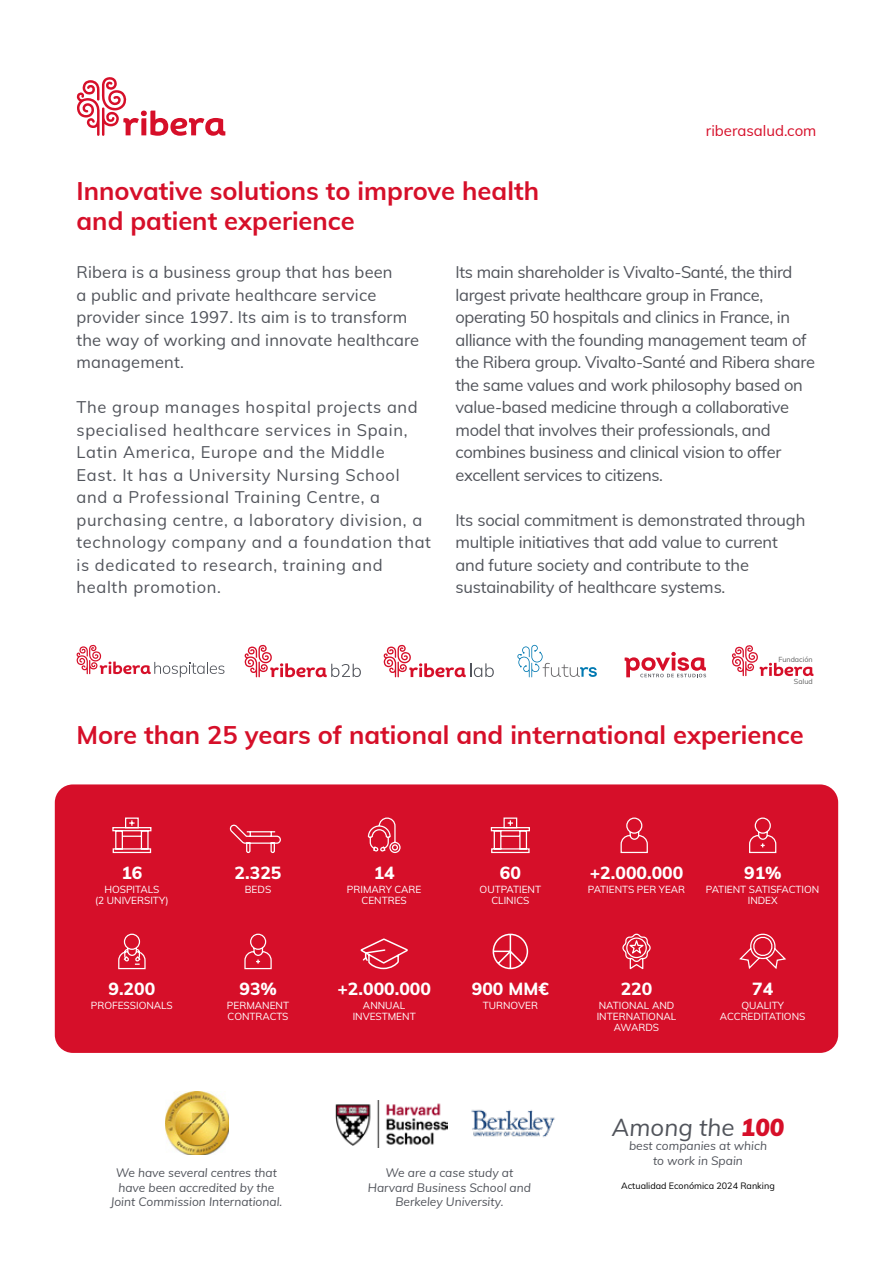
<style>
.page{position:relative;width:893px;height:1263px;background:#fff}
.page>*{position:absolute;margin:0;border:0;box-sizing:border-box;transform-origin:0 0}
.t1{font:700 25.5px/30.6px "Mulish";color:#d60f29}
.t2{font:italic 24px "Mulish";color:#51545b}
.t3{font:800 17.55px "Mulish";color:#fff}
.t4{font:16.5px/22.5px "Mulish";letter-spacing:-.01em;color:#51545b}
.t5{font:16.5px/22.5px "Mulish";letter-spacing:.04em;color:#51545b}
.t6{font:16.5px/22.5px "Mulish";letter-spacing:.01em;color:#51545b}
.t7{font:15px "Mulish";color:#d60f29}
.t8{font:italic 12px/14.4px "Mulish";color:#51545b;text-align:center}
.t9{font:10.05px/11.2px "Mulish";color:#fff;text-align:center}
.t10{font:9px "Mulish";color:#000}
.t11{font:7.2px "Mulish";color:#606060}
.s1{font-weight:900;color:#d60f29}
</style>
<div class="page">
<div style="left:55px;top:784px;width:783px;height:269px;background:#d60f29;border-radius:18px"></div>
<svg style="left:77px;top:77px;width:148px;height:59px"></svg>
<svg style="left:245px;top:645px;width:116px;height:32px"></svg>
<svg style="left:384px;top:645px;width:110px;height:32px"></svg>
<svg style="left:77px;top:645px;width:147px;height:32px"></svg>
<svg style="left:517px;top:645px;width:80px;height:32px"></svg>
<svg style="left:625px;top:652px;width:81px;height:25px"></svg>
<svg style="left:732px;top:645px;width:81px;height:31px"></svg>
<img style="left:166px;top:1092px;width:63px;height:63px">
<svg style="left:118px;top:933px;width:28px;height:37px"></svg>
<svg style="left:244px;top:933px;width:28px;height:37px"></svg>
<svg style="left:749px;top:817px;width:28px;height:37px"></svg>
<svg style="left:620px;top:817px;width:28px;height:37px"></svg>
<svg style="left:112px;top:817px;width:40px;height:37px"></svg>
<svg style="left:490px;top:817px;width:40px;height:37px"></svg>
<svg style="left:229px;top:824px;width:52px;height:30px"></svg>
<svg style="left:367px;top:817px;width:34px;height:37px"></svg>
<svg style="left:622px;top:933px;width:29px;height:37px"></svg>
<svg style="left:739px;top:933px;width:47px;height:36px"></svg>
<svg style="left:492px;top:933px;width:37px;height:37px"></svg>
<svg style="left:360px;top:938px;width:48px;height:32px"></svg>
<img style="left:335px;top:1100px;width:113px;height:47px">
<img style="left:471px;top:1109px;width:84px;height:29px">
<p class="t7" style="left:706px;top:120px;width:112px">riberasalud.com</p>
<h1 class="t1" style="left:77px;top:174px;width:464px">Innovative solutions to improve health and patient experience</h1>
<p class="t6" style="left:77px;top:260px;width:344px">Ribera is a business group that has been<br>a public and private healthcare service provider since 1997. Its aim is to transform the way of working and innovate healthcare management.</p>
<p class="t5" style="left:77px;top:395px;width:356px">The group manages hospital projects and specialised healthcare services in Spain, Latin America, Europe and the Middle<br>East. It has a University Nursing School and a Professional Training Centre, a purchasing centre, a laboratory division, a technology company and a foundation that is dedicated to research, training and health promotion.</p>
<p class="t4" style="left:455px;top:260px;width:361px">Its main shareholder is Vivalto-Santé, the third largest private healthcare group in France, operating 50 hospitals and clinics in France, in alliance with the founding management team of the Ribera group. Vivalto-Santé and Ribera share the same values and work philosophy based on value-based medicine through a collaborative model that involves their professionals, and combines business and clinical vision to offer excellent services to citizens.</p>
<p class="t4" style="left:455px;top:508px;width:351px">Its social commitment is demonstrated through multiple initiatives that add value to current and future society and contribute to the sustainability of healthcare systems.</p>
<p class="t11" style="left:778px;top:654px;width:36px">Fundación</p>
<p class="t11" style="left:794px;top:677px;width:20px">Salud</p>
<h1 class="t1" style="left:77px;top:718px;width:729px">More than 25 years of national and international experience</h1>
<p class="t3" style="left:121px;top:860px;width:23px">16</p>
<p class="t9" style="left:95px;top:883px;width:75px">HOSPITALS<br>(2 UNIVERSITY)</p>
<p class="t3" style="left:235px;top:860px;width:48px">2.325</p>
<p class="t9" style="left:245px;top:883px;width:28px">BEDS</p>
<p class="t3" style="left:374px;top:860px;width:23px">14</p>
<p class="t9" style="left:347px;top:883px;width:76px">PRIMARY CARE<br>CENTRES</p>
<p class="t3" style="left:500px;top:860px;width:23px">60</p>
<p class="t9" style="left:480px;top:883px;width:63px">OUTPATIENT<br>CLINICS</p>
<p class="t3" style="left:590px;top:860px;width:95px">+2.000.000</p>
<p class="t9" style="left:588px;top:883px;width:99px">PATIENTS PER YEAR</p>
<p class="t3" style="left:744px;top:860px;width:38px">91%</p>
<p class="t9" style="left:706px;top:883px;width:115px">PATIENT SATISFACTION<br>INDEX</p>
<p class="t3" style="left:108px;top:976px;width:48px">9.200</p>
<p class="t9" style="left:91px;top:999px;width:83px">PROFESSIONALS</p>
<p class="t3" style="left:240px;top:976px;width:38px">93%</p>
<p class="t9" style="left:227px;top:999px;width:64px;text-align:left">PERMANENT<br>CONTRACTS</p>
<p class="t3" style="left:337px;top:976px;width:95px">+2.000.000</p>
<p class="t9" style="left:353px;top:999px;width:64px">ANNUAL<br>INVESTMENT</p>
<p class="t3" style="left:472px;top:976px;width:78px">900 MM€</p>
<p class="t9" style="left:483px;top:999px;width:57px">TURNOVER</p>
<p class="t3" style="left:621px;top:976px;width:33px">220</p>
<p class="t9" style="left:597px;top:999px;width:81px">NATIONAL AND<br>INTERNATIONAL<br>AWARDS</p>
<p class="t3" style="left:752px;top:976px;width:23px">74</p>
<p class="t9" style="left:720px;top:999px;width:87px">QUALITY<br>ACCREDITATIONS</p>
<p class="t8" style="left:110px;top:1165px;width:173px">We have several centres that have been accredited by the<br>Joint Commission International.</p>
<p class="t8" style="left:368px;top:1165px;width:165px">We are a case study at<br>Harvard Business School and<br>Berkeley University.</p>
<h2 class="t2" style="left:612px;top:1110px;width:174px">Among the <span class="s1">100</span></h2>
<p class="t8" style="left:629px;top:1138px;width:139px">best companies at which to work in Spain</p>
<p class="t10" style="left:621px;top:1179px;width:155px">Actualidad Económica 2024 Ranking</p>
</div>
